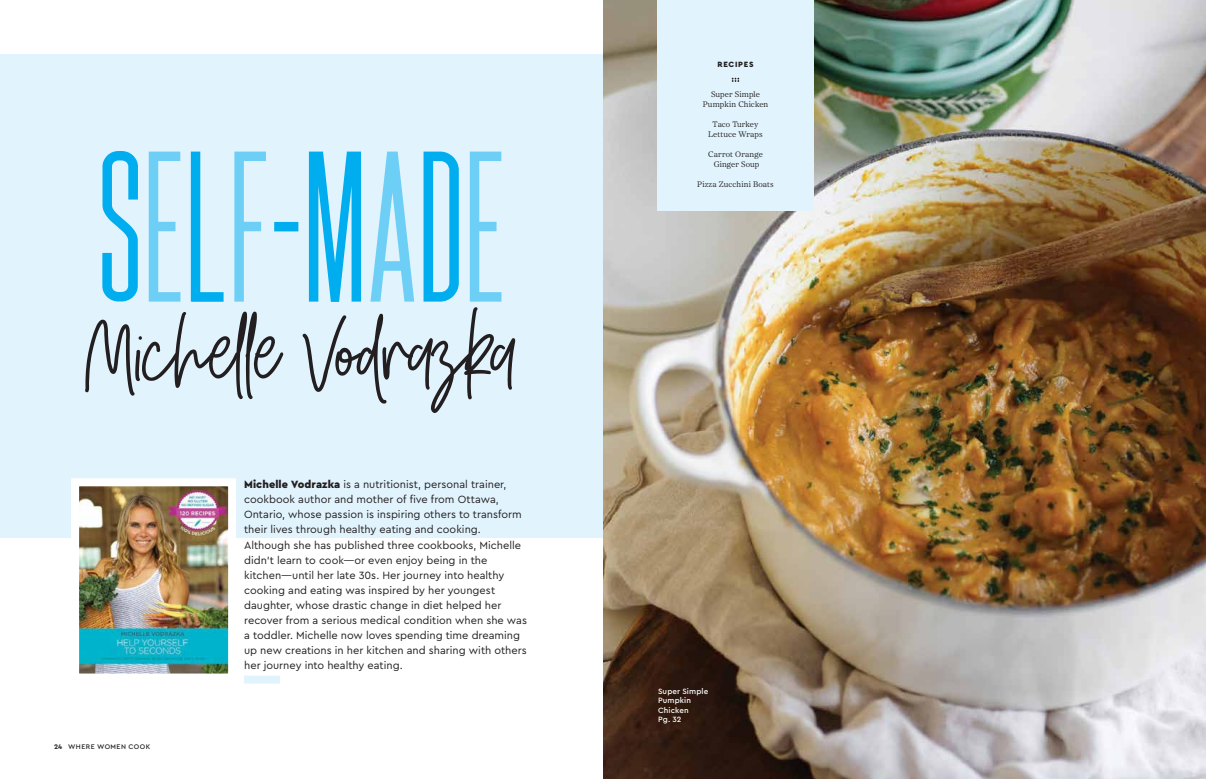
<style>
.page{position:relative;width:1206px;height:779px;background:#fff}
.page>*{position:absolute;margin:0;border:0;box-sizing:border-box;transform-origin:0 0}
.t1{font:150.2px "Golden Youth Caps";letter-spacing:-.005em;color:#00aeef}
.t2{font:84px "Golden Youth Script";letter-spacing:-.005em;color:#231f20}
.t3{font:11px/15px "Cera PRO";color:#231f20}
.t4{font:8px/10px "Core Serif N 35";letter-spacing:.01em;color:#231f20;text-align:center}
.t5{font:500 8px/9.6px "Cera PRO";letter-spacing:.015em;color:#fff}
.t6{font:900 8px "Cera PRO";letter-spacing:.085em;color:#231f20}
.t7{font:500 7px "Cera PRO";letter-spacing:.06em;color:#231f20}
.s1{color:#6dcff6}
.s2{font-weight:700}
.s3{font-weight:900}
</style>
<div class="page">
<div style="left:0;top:54px;width:603px;height:483px;background:#e1f4fd"></div>
<img style="left:603px;top:0;width:603px;height:778px">
<div style="left:244px;top:675px;width:36px;height:8px;background:#e1f4fd"></div>
<img style="left:80px;top:487px;width:147px;height:185px">
<div style="left:71px;top:478px;width:165px;height:203px;border:8px solid #fff"></div>
<div style="left:657px;top:0;width:157px;height:210px;background:#e1f4fd"></div>
<svg style="left:732px;top:78px;width:7px;height:4px"></svg>
<h1 class="t1" style="left:96px;top:128px;width:412px">S<span class="s1">E</span>L<span class="s1">F</span>-M<span class="s1">A</span>D<span class="s1">E</span></h1>
<h2 class="t2" style="left:84px;top:302px;width:437px">Michelle Vodrazka</h2>
<p class="t7" style="left:54px;top:742px;width:98px"><span class="s2">24</span> WHERE WOMEN COOK</p>
<p class="t3" style="left:244px;top:476px;width:284px"><span class="s3">Michelle Vodrazka</span> is a nutritionist, personal trainer, cookbook author and mother of five from Ottawa, Ontario, whose passion is inspiring others to transform their lives through healthy eating and cooking.<br>Although she has published three cookbooks, Michelle didn’t learn to cook—or even enjoy being in the kitchen—until her late 30s. Her journey into healthy cooking and eating was inspired by her youngest daughter, whose drastic change in diet helped her recover from a serious medical condition when she was a toddler. Michelle now loves spending time dreaming up new creations in her kitchen and sharing with others her journey into healthy eating.</p>
<p class="t6" style="left:718px;top:59px;width:37px">RECIPES</p>
<p class="t4" style="left:703px;top:89px;width:67px">Super Simple<br>Pumpkin Chicken</p>
<p class="t4" style="left:708px;top:119px;width:56px">Taco Turkey<br>Lettuce Wraps</p>
<p class="t4" style="left:708px;top:149px;width:56px">Carrot Orange<br>Ginger Soup</p>
<p class="t4" style="left:697px;top:179px;width:78px">Pizza Zucchini Boats</p>
<p class="t5" style="left:658px;top:685px;width:52px">Super Simple<br>Pumpkin<br>Chicken<br>Pg. 32</p>
</div>
